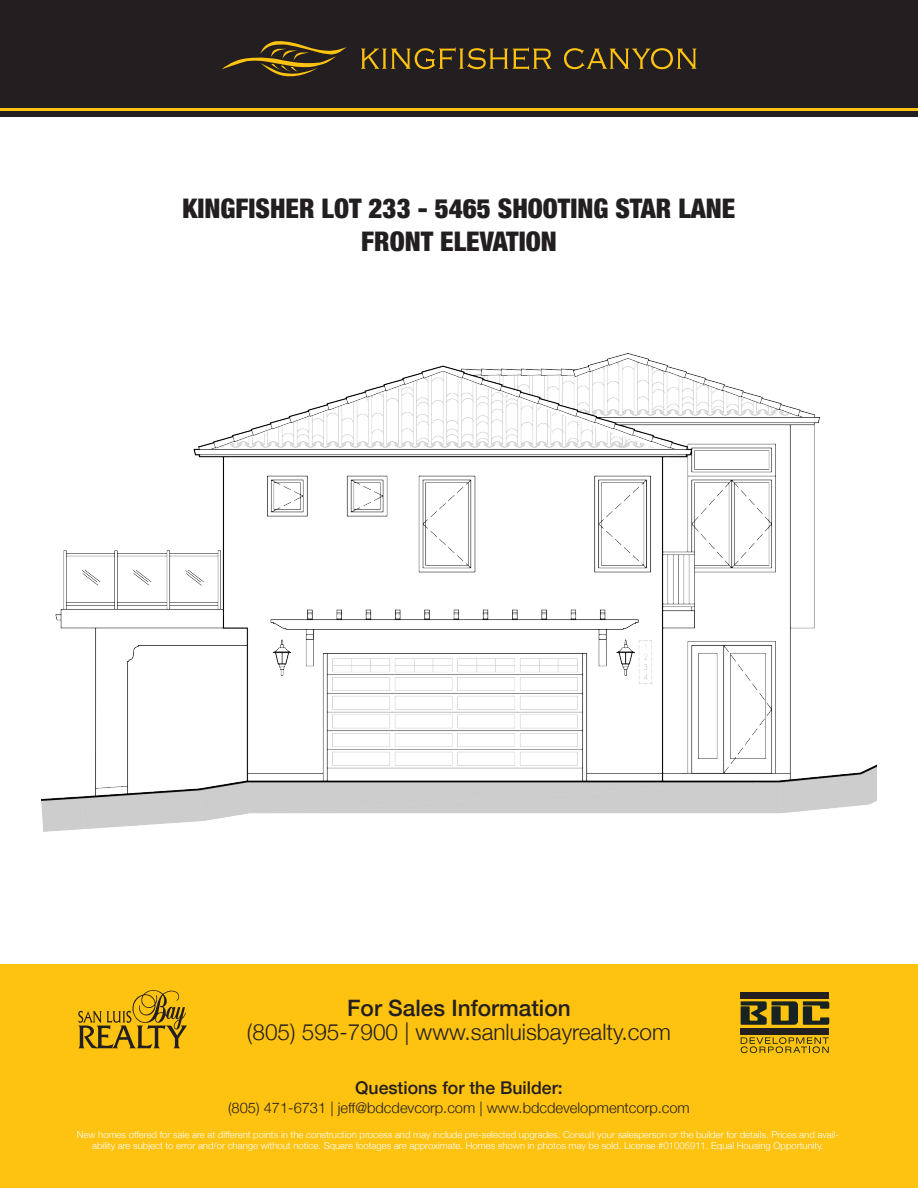
<style>
.page{position:relative;width:918px;height:1188px;background:#fff}
.page>*{position:absolute;margin:0;border:0;box-sizing:border-box;transform-origin:0 0}
.t1{font:900 condensed 27px "Helvetica Neue";color:#231f20}
.t2{font:300 22.65px "Helvetica Neue";color:#231f20}
.t3{font:500 22.65px "Helvetica Neue";color:#231f20}
.t4{font:500 17.55px "Helvetica Neue";color:#231f20}
.t5{font:300 14.7px "Helvetica Neue";color:#231f20}
.t6{font:300 9.6px/11.4px "Helvetica Neue";color:#fff;text-align:center}
</style>
<div class="page">
<div style="left:0;top:964px;width:918px;height:224px;background:#fec210"></div>
<svg style="left:741px;top:1037px;width:88px;height:16px"></svg>
<div style="left:741px;top:992px;width:88px;height:6px;background:#231f20"></div>
<div style="left:741px;top:1028px;width:88px;height:6px;background:#231f20"></div>
<svg style="left:741px;top:1001px;width:88px;height:24px"></svg>
<svg style="left:78px;top:990px;width:109px;height:58px"></svg>
<div style="left:0;top:0;width:918px;height:117px;background:#231f20"></div>
<img style="left:41px;top:354px;width:836px;height:478px">
<svg style="left:361px;top:47px;width:190px;height:23px"></svg>
<svg style="left:564px;top:48px;width:132px;height:21px"></svg>
<svg style="left:222px;top:41px;width:125px;height:35px"></svg>
<hr style="left:0;top:108px;width:918px;height:3px;background:#fec210">
<p class="t1" style="left:183px;top:192px;width:554px">KINGFISHER LOT 233 - 5465 SHOOTING STAR LANE</p>
<p class="t1" style="left:361px;top:224px;width:197px">FRONT ELEVATION</p>
<h2 class="t3" style="left:347px;top:989px;width:225px">For Sales Information</h2>
<h2 class="t2" style="left:247px;top:1013px;width:426px">(805) 595-7900 | www.sanluisbayrealty.com</h2>
<h3 class="t4" style="left:355px;top:1074px;width:209px">Questions for the Builder:</h3>
<h3 class="t5" style="left:228px;top:1096px;width:463px">(805) 471-6731 | jeff@bdcdevcorp.com | www.bdcdevelopmentcorp.com</h3>
<p class="t6" style="left:77px;top:1128px;width:764px">New homes offered for sale are at different points in the construction process and may include pre-selected upgrades. Consult your salesperson or the builder for details. Prices and avail&shy;ability are subject to error and/or change without notice. Square footages are approximate. Homes shown in photos may be sold. License #01005911. Equal Housing Opportunity.</p>
</div>
